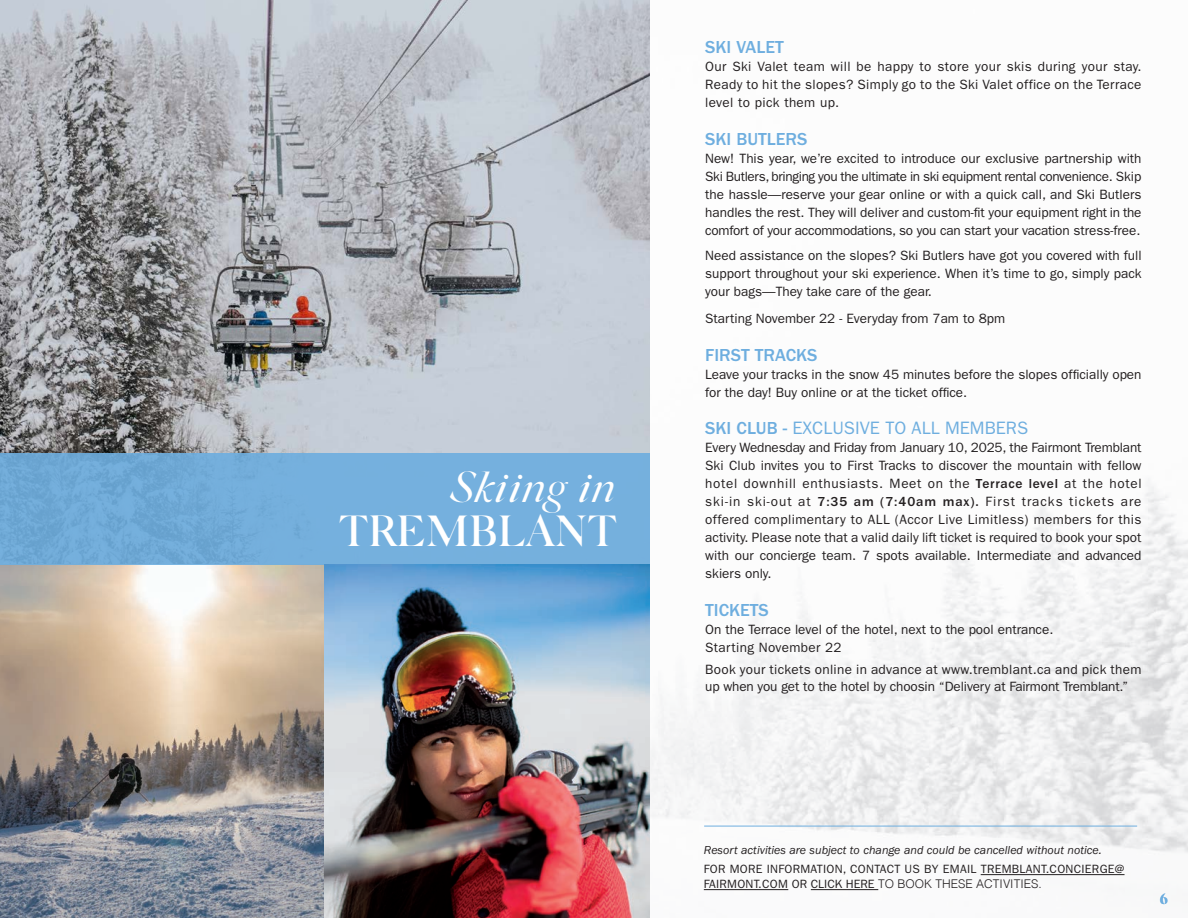
<style>
.page{position:relative;width:1188px;height:918px;background:#fff}
.page>*{position:absolute;margin:0;border:0;box-sizing:border-box;transform-origin:0 0}
.t1{font:500 43.5px "Silk Serif";color:#fff}
.t2{font:italic 43.5px "Silk Serif";letter-spacing:-.005em;color:#fff}
.t3{font:500 18px "ITC Franklin Gothic Std";color:#6eaedf}
.t4{font:18px "ITC Franklin Gothic Std";color:#6eaedf}
.t5{font:900 15px "Silk Serif";color:#6eaedf}
.t6{font:13.5px/18px "ITC Franklin Gothic Std";color:#231f20;text-align:justify}
.t7{font:13.5px "ITC Franklin Gothic Std";letter-spacing:.025em;color:#231f20}
.t8{font:12px/15px "ITC Franklin Gothic Std";letter-spacing:.025em;color:#231f20}
.t9{font:italic 12px "ITC Franklin Gothic Std";color:#231f20}
.s1{font-weight:500}
.s2{font-family:"Helvetica";font-weight:300}
</style>
<div class="page">
<img style="left:649px;top:0;width:539px;height:918px">
<img style="left:0;top:0;width:649px;height:918px">
<div style="left:0;top:453px;width:649px;height:112px;background:linear-gradient(to right,#6ea8d5,#77b2e0)"></div>
<hr style="left:981px;top:874px;width:144px;height:1px;background:#231f20">
<hr style="left:704px;top:889px;width:84px;height:1px;background:#231f20">
<hr style="left:811px;top:889px;width:67px;height:1px;background:#231f20">
<hr style="left:704px;top:826px;width:433px;height:1px;background:#6eaedf">
<p class="t2" style="left:449px;top:462px;width:167px">Skiing in</p>
<p class="t1" style="left:339px;top:505px;width:280px">TREMBLANT</p>
<p class="t3" style="left:705px;top:37px;width:80px">SKI VALET</p>
<p class="t6" style="left:705px;top:58px;width:438px">Our Ski Valet team will be happy to store your skis during your stay.<br>Ready to hit the slopes? Simply go to the Ski Valet office on the Terrace level to pick them up.</p>
<p class="t3" style="left:705px;top:129px;width:104px">SKI BUTLERS</p>
<p class="t6" style="left:705px;top:149px;width:438px">New! This year, we’re excited to introduce our exclusive partnership with Ski Butlers, bringing you the ultimate in ski equipment rental convenience. Skip the hassle—reserve your gear online or with a quick call, and Ski Butlers handles the rest. They will deliver and custom-fit your equipment right in the comfort of your accommodations, so you can start your vacation stress-free.</p>
<p class="t6" style="left:705px;top:247px;width:438px">Need assistance on the slopes? Ski Butlers have got you covered with full support throughout your ski experience. When it’s time to go, simply pack your bags—They take care of the gear.</p>
<p class="t6" style="left:705px;top:310px;width:301px">Starting November 22 - Everyday from 7am to 8pm</p>
<p class="t3" style="left:705px;top:345px;width:114px">FIRST TRACKS</p>
<p class="t6" style="left:705px;top:365px;width:438px">Leave your tracks in the snow 45 minutes before the slopes officially open for the day! Buy online or at the ticket office.</p>
<p class="t4" style="left:705px;top:418px;width:325px"><span class="s1">SKI CLUB -</span> EXCLUSIVE TO ALL MEMBERS</p>
<p class="t6" style="left:705px;top:439px;width:438px">Every Wednesday and Friday from January 10, 2025, the Fairmont Tremblant Ski Club invites you to First Tracks to discover the mountain with fellow hotel downhill enthusiasts. Meet on the <span class="s1">Terrace level</span> at the hotel ski-in ski-out at <span class="s1">7:35 am (7:40am max).</span> First tracks tickets are offered complimentary to ALL (Accor Live Limitless) members for this activity. Please note that a valid daily lift ticket is required to book your spot with our concierge team. 7 spots available. Intermediate and advanced skiers only.</p>
<p class="t3" style="left:705px;top:600px;width:65px">TICKETS</p>
<p class="t6" style="left:705px;top:620px;width:350px">On the Terrace level of the hotel, next to the pool entrance.</p>
<p class="t7" style="left:705px;top:640px;width:138px">Starting November 22</p>
<p class="t6" style="left:705px;top:662px;width:438px;line-height:16.5px">Book your tickets online in advance at www.tremblant.ca and pick them up when you get to the hotel by choosin “Delivery at Fairmont Tremblant.”</p>
<p class="t9" style="left:704px;top:843px;width:399px">Resort activities are subject to change and could be cancelled without notice.</p>
<p class="t8" style="left:704px;top:862px;width:422px">FOR MORE INFORMATION, CONTACT US BY EMAIL TREMBLANT.CONCIERGE@<br>FAIRMONT.COM OR CLICK HERE <span class="s2">TO BOOK THESE ACTIVITIES.</span></p>
<p class="t5" style="left:1160px;top:890px;width:10px">6</p>
</div>
